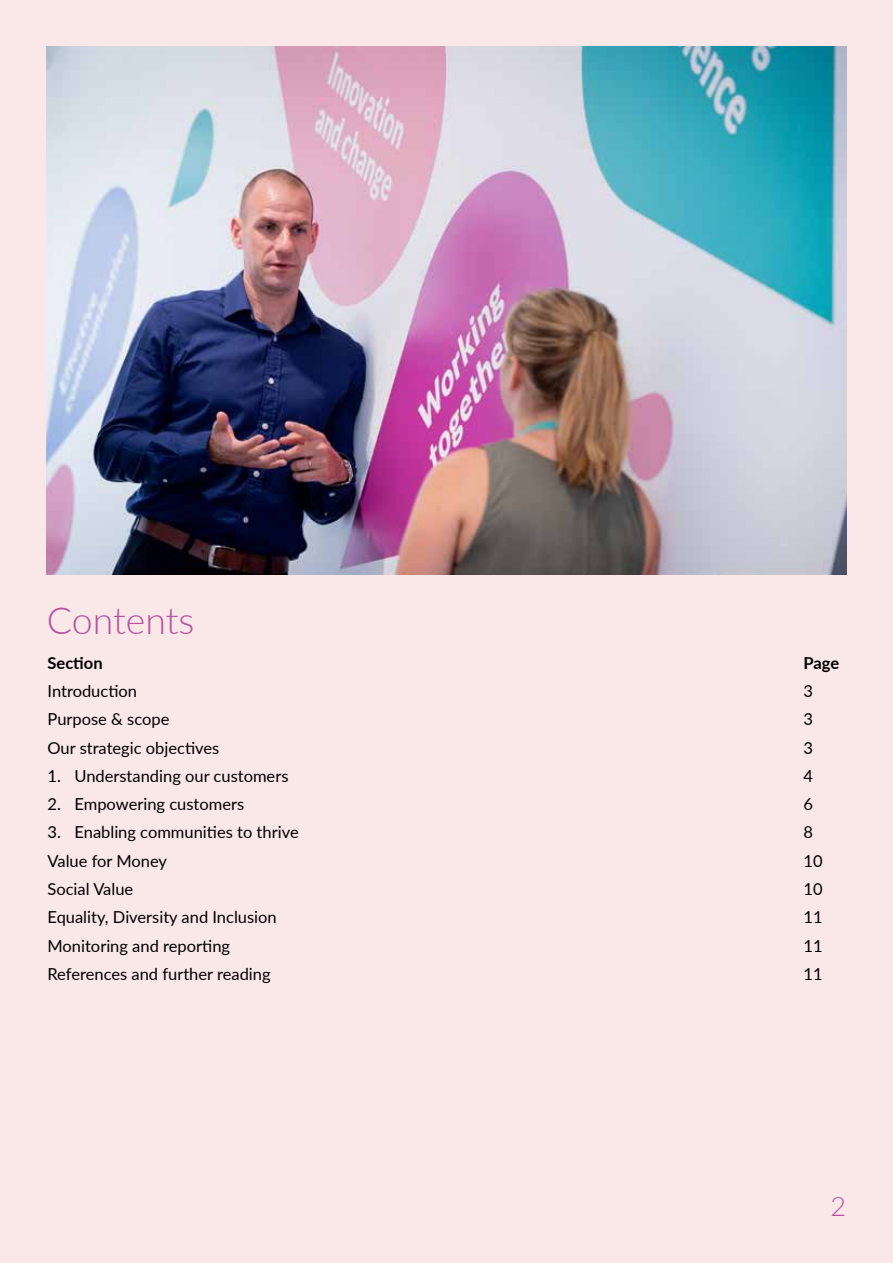
<style>
.page{position:relative;width:893px;height:1263px;background:#f9e2e3}
.page>*{position:absolute;margin:0;border:0;box-sizing:border-box;transform-origin:0 0}
.t1{font:300 37.5px "Lato";color:#b4539f}
.t2{font:300 27px "Lato";color:#b4539f}
.t3{font:16.5px "Lato";color:#000}
.t4{font:700 16.5px "Lato";color:#000}
</style>
<div class="page">
<img style="left:47px;top:47px;width:799px;height:527px">
<h1 class="t1" style="left:47px;top:594px;width:149px">Contents</h1>
<p class="t4" style="left:48px;top:650px;width:57px">Section</p>
<p class="t4" style="left:804px;top:650px;width:37px">Page</p>
<p class="t3" style="left:48px;top:679px;width:91px">Introduction</p>
<p class="t3" style="left:804px;top:679px;width:11px">3</p>
<p class="t3" style="left:48px;top:707px;width:123px">Purpose &amp; scope</p>
<p class="t3" style="left:804px;top:707px;width:11px">3</p>
<p class="t3" style="left:48px;top:736px;width:173px">Our strategic objectives</p>
<p class="t3" style="left:804px;top:736px;width:11px">3</p>
<p class="t3" style="left:48px;top:764px;width:242px">1. Understanding our customers</p>
<p class="t3" style="left:804px;top:764px;width:11px">4</p>
<p class="t3" style="left:48px;top:792px;width:198px">2. Empowering customers</p>
<p class="t3" style="left:804px;top:792px;width:11px">6</p>
<p class="t3" style="left:48px;top:820px;width:253px">3. Enabling communities to thrive</p>
<p class="t3" style="left:804px;top:820px;width:11px">8</p>
<p class="t3" style="left:48px;top:849px;width:121px">Value for Money</p>
<p class="t3" style="left:804px;top:849px;width:21px">10</p>
<p class="t3" style="left:48px;top:877px;width:87px">Social Value</p>
<p class="t3" style="left:804px;top:877px;width:21px">10</p>
<p class="t3" style="left:48px;top:905px;width:231px">Equality, Diversity and Inclusion</p>
<p class="t3" style="left:804px;top:905px;width:21px">11</p>
<p class="t3" style="left:48px;top:934px;width:184px">Monitoring and reporting</p>
<p class="t3" style="left:804px;top:934px;width:21px">11</p>
<p class="t3" style="left:48px;top:962px;width:225px">References and further reading</p>
<p class="t3" style="left:804px;top:962px;width:21px">11</p>
<h2 class="t2" style="left:830px;top:1188px;width:17px">2</h2>
</div>
